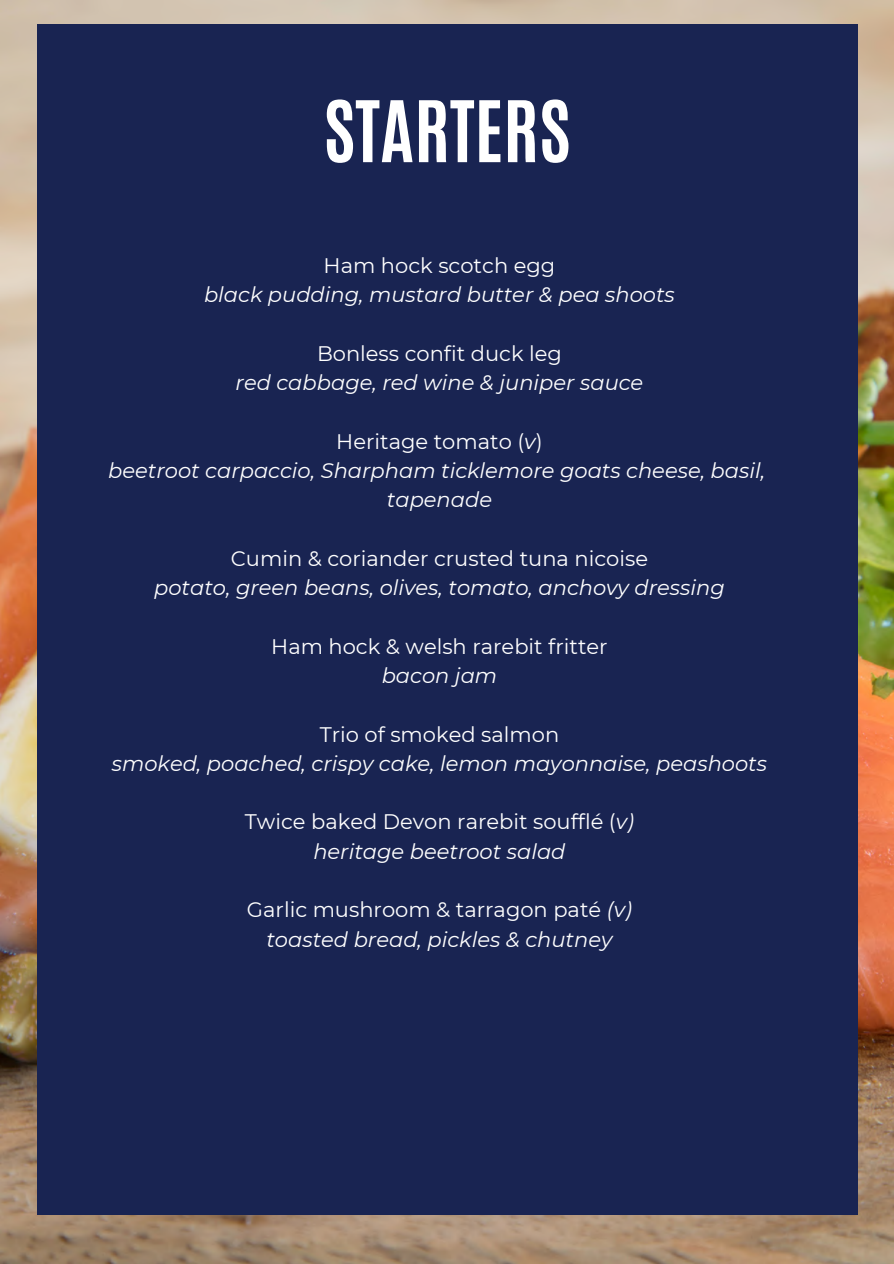
<style>
.page{position:relative;width:894px;height:1264px;background:#fff}
.page>*{position:absolute;margin:0;border:0;box-sizing:border-box;transform-origin:0 0}
.t1{font:700 72px "Antonio";color:#fff}
.t2{font:italic 21px/29.2px "Montserrat";color:#fff;text-align:center}
.t3{font:21px/29.2px "Montserrat";color:#fff;text-align:center}
.s1{font-style:normal}
.s2{font-style:italic}
</style>
<div class="page">
<img style="left:0;top:0;width:893px;height:1263px">
<div style="left:37px;top:25px;width:820px;height:1190px;background:#192452"></div>
<h1 class="t1" style="left:323px;top:80px;width:249px">STARTERS</h1>
<p class="t3" style="left:323px;top:251px;width:233px">Ham hock scotch egg</p>
<p class="t2" style="left:204px;top:280px;width:472px">black pudding, mustard butter &amp; pea shoots</p>
<p class="t3" style="left:317px;top:338px;width:246px">Bonless confit duck leg</p>
<p class="t2" style="left:235px;top:368px;width:409px">red cabbage, red wine &amp; juniper sauce</p>
<p class="t2" style="left:108px;top:426px;width:658px"><span class="s1">Heritage tomato (</span>v<span class="s1">)<br></span>beetroot carpaccio, Sharpham ticklemore goats cheese, basil, tapenade</p>
<p class="t3" style="left:231px;top:543px;width:418px">Cumin &amp; coriander crusted tuna nicoise</p>
<p class="t2" style="left:154px;top:573px;width:572px">potato, green beans, olives, tomato, anchovy dressing</p>
<p class="t3" style="left:271px;top:631px;width:338px">Ham hock &amp; welsh rarebit fritter</p>
<p class="t2" style="left:381px;top:660px;width:117px">bacon jam</p>
<p class="t3" style="left:319px;top:719px;width:241px">Trio of smoked salmon</p>
<p class="t2" style="left:112px;top:748px;width:656px">smoked, poached, crispy cake, lemon mayonnaise, peashoots</p>
<p class="t3" style="left:245px;top:807px;width:390px">Twice baked Devon rarebit soufflé (<span class="s2">v) heritage beetroot salad</span></p>
<p class="t2" style="left:247px;top:895px;width:386px"><span class="s1">Garlic mushroom &amp; tarragon paté</span> (v) toasted bread, pickles &amp; chutney</p>
</div>
